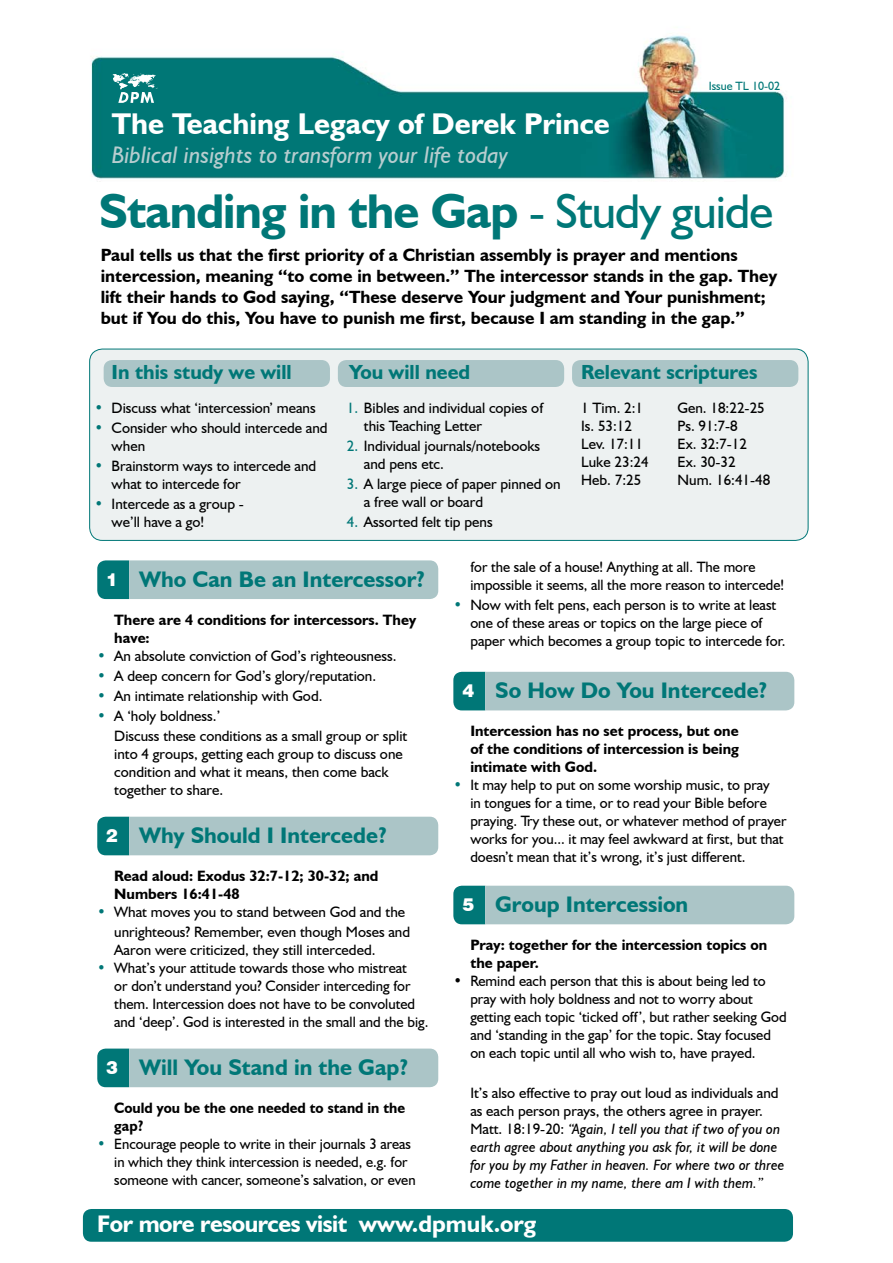
<style>
.page{position:relative;width:893px;height:1263px;background:#fff}
.page>*{position:absolute;margin:0;border:0;box-sizing:border-box;transform-origin:0 0}
.t1{font:700 48.9px "Humanist 521 BT";letter-spacing:-.02em;color:#077}
.t2{font:700 30px "Humanist 521 BT";color:#fff}
.t3{font:italic 24px "Humanist 521 BT";color:#b7cdcf}
.t4{font:700 24px "Humanist 521 BT";letter-spacing:-.02em;color:#fff}
.t5{font:700 22.5px "Humanist 521 BT";color:#077}
.t6{font:700 20.4px "Humanist 521 BT";color:#077}
.t7{font:700 17.7px/21px "Humanist 521 BT";color:#000}
.t8{font:15px/18px "Humanist 521 BT";color:#000}
.t9{font:700 15px/18px "Humanist 521 BT";color:#000}
.t10{font:italic 15px/18px "Humanist 521 BT";color:#000}
.t11{font:12px "Humanist 521 BT";color:#077}
.s1{font-weight:400}
.s2{color:#077}
.s3{font-family:"Swiss 721 BT";font-weight:900;font-size:18px;color:#fff}
.s4{font-style:normal}
</style>
<div class="page">
<div style="left:90px;top:349px;width:718px;height:191px;background:#edf1f1;border-radius:13px"></div>
<div style="left:89px;top:349px;width:719px;height:192px;border:1px solid #077;border-radius:13px"></div>
<img style="left:91px;top:35px;width:696px;height:145px">
<svg style="left:112px;top:73px;width:46px;height:30px"></svg>
<div style="left:104px;top:360px;width:226px;height:27px;background:#abc5c7;border-radius:9px"></div>
<div style="left:338px;top:360px;width:226px;height:27px;background:#abc5c7;border-radius:9px"></div>
<div style="left:572px;top:360px;width:226px;height:27px;background:#abc5c7;border-radius:9px"></div>
<svg style="left:97px;top:560px;width:341px;height:39px"></svg>
<svg style="left:97px;top:817px;width:341px;height:38px"></svg>
<svg style="left:97px;top:1048px;width:341px;height:39px"></svg>
<svg style="left:453px;top:672px;width:341px;height:38px"></svg>
<svg style="left:453px;top:886px;width:341px;height:38px"></svg>
<div style="left:83px;top:1209px;width:710px;height:33px;background:#077;border-radius:9px"></div>
<h2 class="t2" style="left:112px;top:105px;width:500px">The Teaching Legacy of Derek Prince</h2>
<h3 class="t3" style="left:112px;top:140px;width:398px">Biblical insights to transform your life today</h3>
<p class="t11" style="left:709px;top:78px;width:73px">Issue TL 10-02</p>
<h1 class="t1" style="left:99px;top:181px;width:676px">Standing in the Gap <span class="s1">- Study guide</span></h1>
<p class="t7" style="left:101px;top:244px;width:678px">Paul tells us that the first priority of a Christian assembly is prayer and mentions intercession, meaning “to come in between.” The intercessor stands in the gap. They lift their hands to God saying, “These deserve Your judgment and Your punishment; but if You do this, You have to punish me first, because I am standing in the gap.”</p>
<h3 class="t6" style="left:112px;top:359px;width:182px">In this study we will</h3>
<h3 class="t6" style="left:349px;top:359px;width:123px">You will need</h3>
<h3 class="t6" style="left:581px;top:359px;width:178px">Relevant scriptures</h3>
<p class="t8" style="left:95px;top:398px;width:223px"><span class="s2">•</span> Discuss what ‘intercession’ means</p>
<p class="t8" style="left:112px;top:419px;width:218px;text-indent:-17px"><span class="s2">•</span> Consider who should intercede and when</p>
<p class="t8" style="left:112px;top:457px;width:206px;text-indent:-17px"><span class="s2">•</span> Brainstorm ways to intercede and what to intercede for</p>
<p class="t8" style="left:112px;top:495px;width:134px;text-indent:-17px"><span class="s2">•</span> Intercede as a group - we’ll have a go!</p>
<p class="t8" style="left:581px;top:398px;width:69px">1 Tim. 2:1<br>Is. 53:12<br>Lev. 17:11<br>Luke 23:24<br>Heb. 7:25</p>
<p class="t8" style="left:677px;top:398px;width:94px">Gen. 18:22-25<br>Ps. 91:7-8<br>Ex. 32:7-12<br>Ex. 30-32<br>Num. 16:41-48</p>
<p class="t8" style="left:364px;top:398px;width:181px;text-indent:-17px"><span class="s2">1.</span> Bibles and individual copies of this Teaching Letter</p>
<p class="t8" style="left:364px;top:437px;width:178px;text-indent:-17px"><span class="s2">2.</span> Individual journals/notebooks and pens etc.</p>
<p class="t8" style="left:364px;top:475px;width:198px;text-indent:-17px"><span class="s2">3.</span> A large piece of paper pinned on a free wall or board</p>
<p class="t8" style="left:347px;top:513px;width:147px"><span class="s2">4.</span> Assorted felt tip pens</p>
<p class="t8" style="left:470px;top:557px;width:315px">for the sale of a house! Anything at all. The more impossible it seems, all the more reason to intercede!</p>
<p class="t8" style="left:470px;top:595px;width:317px;text-indent:-17px"><span class="s2">•</span> Now with felt pens, each person is to write at least one of these areas or topics on the large piece of paper which becomes a group topic to intercede for.</p>
<h3 class="t5" style="left:462px;top:676px;width:307px"><span class="s3">4</span> So How Do You Intercede?</h3>
<p class="t9" style="left:470px;top:721px;width:270px;text-align:justify">Intercession has no set process, but one of the conditions of intercession is being intimate with God.</p>
<p class="t8" style="left:470px;top:775px;width:318px;text-indent:-17px"><span class="s2">•</span> It may help to put on some worship music, to pray<br>in tongues for a time, or to read your Bible before praying. Try these out, or whatever method of prayer works for you... it may feel awkward at first, but that doesn’t mean that it’s wrong, it’s just different.</p>
<h3 class="t5" style="left:462px;top:890px;width:227px"><span class="s3">5</span> Group Intercession</h3>
<p class="t9" style="left:470px;top:935px;width:298px">Pray: together for the intercession topics on the paper.</p>
<p class="t8" style="left:470px;top:971px;width:318px;text-indent:-17px">• Remind each person that this is about being led to pray with holy boldness and not to worry about getting each topic ‘ticked off’, but rather seeking God and ‘standing in the gap’ for the topic. Stay focused on each topic until all who wish to, have prayed.</p>
<p class="t10" style="left:470px;top:1084px;width:316px"><span class="s4">It’s also effective to pray out loud as individuals and as each person prays, the others agree in prayer.<br>Matt. 18:19-20:</span> “Again, I tell you that if two of you on earth agree about anything you ask for, it will be done for you by my Father in heaven. For where two or three come together in my name, there am I with them.”</p>
<h3 class="t4" style="left:97px;top:1209px;width:441px">For more resources visit www.dpmuk.org</h3>
<h3 class="t5" style="left:106px;top:565px;width:320px"><span class="s3">1</span> Who Can Be an Intercessor?</h3>
<p class="t9" style="left:114px;top:610px;width:303px">There are 4 conditions for intercessors. They have:</p>
<p class="t8" style="left:97px;top:646px;width:301px"><span class="s2">•</span> An absolute conviction of God’s righteousness.</p>
<p class="t8" style="left:97px;top:666px;width:280px"><span class="s2">•</span> A deep concern for God’s glory/reputation.</p>
<p class="t8" style="left:97px;top:686px;width:227px"><span class="s2">•</span> An intimate relationship with God.</p>
<p class="t8" style="left:114px;top:705px;width:295px;line-height:20.1px;text-indent:-17px"><span class="s2">•</span> A ‘holy boldness.’<br>Discuss these conditions as a small group or split</p>
<p class="t8" style="left:114px;top:745px;width:290px">into 4 groups, getting each group to discuss one condition and what it means, then come back together to share.</p>
<h3 class="t5" style="left:106px;top:821px;width:282px"><span class="s3">2</span> Why Should I Intercede?</h3>
<p class="t9" style="left:114px;top:866px;width:266px">Read aloud: Exodus 32:7-12; 30-32; and<br>Numbers 16:41-48</p>
<p class="t8" style="left:114px;top:901px;width:297px;line-height:20.1px;text-indent:-17px"><span class="s2">•</span> What moves you to stand between God and the unrighteous? Remember, even though Moses and</p>
<p class="t8" style="left:114px;top:940px;width:263px">Aaron were criticized, they still interceded.</p>
<p class="t8" style="left:114px;top:958px;width:316px;text-indent:-17px"><span class="s2">•</span> What’s your attitude towards those who mistreat<br>or don’t understand you? Consider interceding for them. Intercession does not have to be convoluted and ‘deep’. God is interested in the small and the big.</p>
<h3 class="t5" style="left:106px;top:1053px;width:304px"><span class="s3">3</span> Will You Stand in the Gap?</h3>
<p class="t9" style="left:114px;top:1098px;width:292px">Could you be the one needed to stand in the gap?</p>
<p class="t8" style="left:114px;top:1134px;width:303px;text-indent:-17px"><span class="s2">•</span> Encourage people to write in their journals 3 areas in which they think intercession is needed, e.g. for someone with cancer, someone’s salvation, or even</p>
</div>
